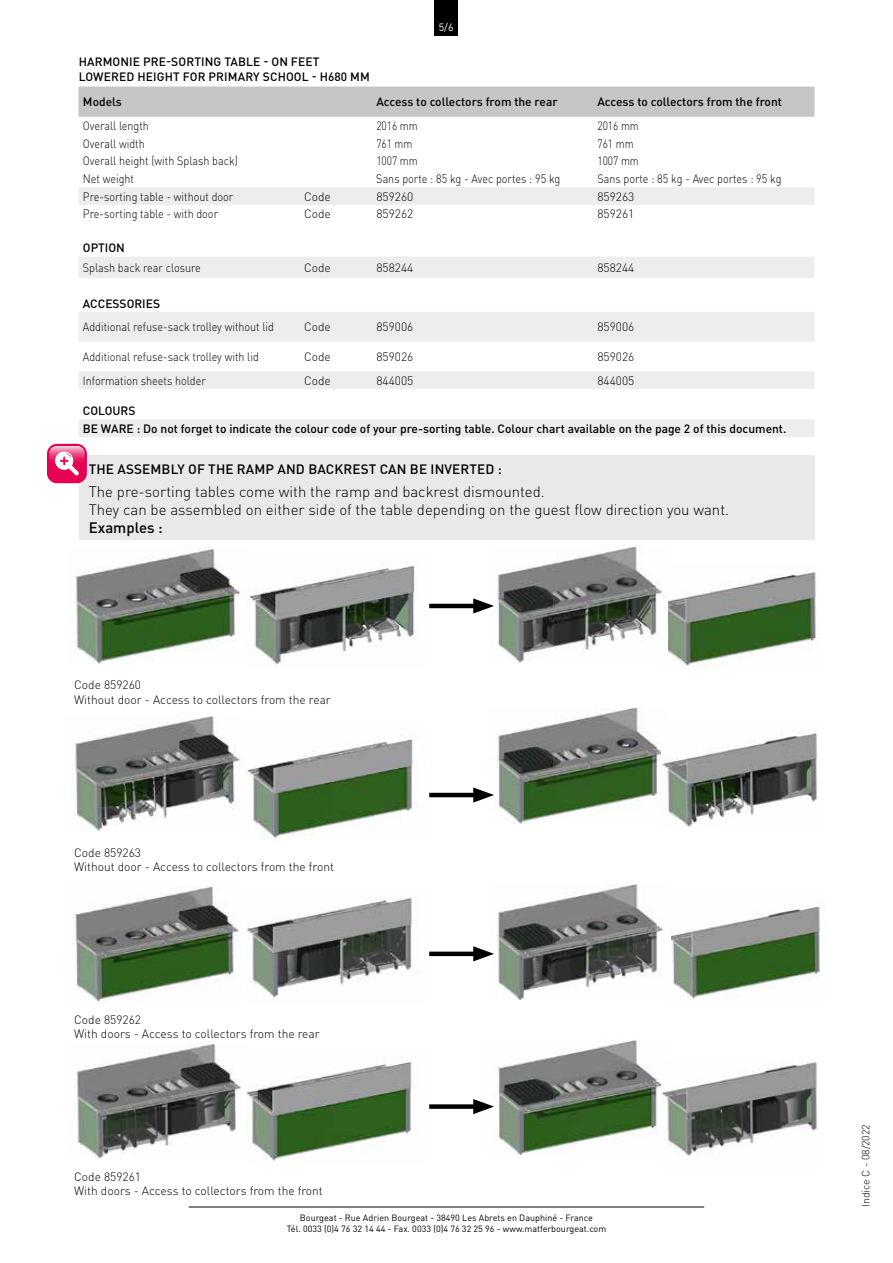
<style>
.page{position:relative;width:893px;height:1263px;background:#fff}
.page>*{position:absolute;margin:0;border:0;box-sizing:border-box;transform-origin:0 0}
.t1{font:300 15px/18px "DIN Pro";color:#000}
.t2{font:500 15px "DIN Pro";color:#000}
.t3{font:500 13.5px "DIN Pro";letter-spacing:.01em;color:#000}
.t4{font:300 12px/14.4px "DIN Pro";color:#000}
.t5{font:300 12px/17.7px "DIN Pro";color:#000;scale:.9 1}
.t6{font:500 12px/17.7px "DIN Pro";color:#000}
.t7{font:300 12px "DIN Pro";color:#000;scale:.85 1}
.t8{font:300 10.5px "DIN Pro";color:#000}
.t9{font:10.5px "DIN Pro";color:#fff}
.t10{font:9px/10.8px "DIN Pro";color:#000;text-align:center}
</style>
<div class="page">
<div style="left:435px;top:0;width:23px;height:36px;background:#000"></div>
<hr style="left:189px;top:1206px;width:515px;height:1px;background:#000">
<div style="left:79px;top:455px;width:735px;height:85px;background:#e9e9e9"></div>
<img style="left:668px;top:572px;width:149px;height:96px">
<img style="left:75px;top:549px;width:165px;height:114px">
<img style="left:245px;top:565px;width:173px;height:100px">
<img style="left:72px;top:716px;width:168px;height:114px">
<img style="left:247px;top:735px;width:171px;height:106px">
<img style="left:496px;top:708px;width:165px;height:115px">
<img style="left:661px;top:731px;width:156px;height:96px">
<hr style="left:429px;top:793px;width:52px;height:4px;background:#000">
<svg style="left:473px;top:787px;width:21px;height:16px"></svg>
<img style="left:74px;top:886px;width:166px;height:115px">
<img style="left:247px;top:897px;width:165px;height:101px">
<img style="left:671px;top:904px;width:149px;height:95px">
<img style="left:497px;top:883px;width:166px;height:116px">
<div style="left:429px;top:951px;width:52px;height:5px;background:#000"></div>
<svg style="left:473px;top:946px;width:21px;height:15px"></svg>
<img style="left:68px;top:1042px;width:173px;height:116px">
<img style="left:246px;top:1060px;width:166px;height:101px">
<img style="left:497px;top:1039px;width:164px;height:116px">
<img style="left:661px;top:1062px;width:158px;height:94px">
<div style="left:429px;top:1104px;width:52px;height:5px;background:#000"></div>
<svg style="left:473px;top:1099px;width:21px;height:15px"></svg>
<img style="left:497px;top:546px;width:171px;height:116px">
<hr style="left:429px;top:604px;width:52px;height:4px;background:#000">
<svg style="left:473px;top:598px;width:21px;height:15px"></svg>
<div style="left:47px;top:444px;width:40px;height:39px;background:#e50053;border-radius:10px"></div>
<svg style="left:49px;top:446px;width:36px;height:30px"></svg>
<svg style="left:79px;top:187px;width:735px;height:250px"></svg>
<div style="left:79px;top:87px;width:735px;height:30px;background:#c6c6c6"></div>
<p class="t6" style="left:79px;top:54px;width:293px;line-height:14.4px">HARMONIE PRE-SORTING TABLE - ON FEET<br>LOWERED HEIGHT FOR PRIMARY SCHOOL - H680 MM</p>
<p class="t9" style="left:439px;top:20px;width:16px">5/6</p>
<p class="t6" style="left:83px;top:93px;width:41px">Models</p>
<p class="t6" style="left:376px;top:93px;width:183px">Access to collectors from the rear</p>
<p class="t6" style="left:597px;top:93px;width:186px">Access to collectors from the front</p>
<p class="t5" style="left:83px;top:116px;width:174px">Overall length<br>Overall width<br>Overall height (with Splash back)<br>Net weight</p>
<p class="t7" style="left:376px;top:117px;width:50px">2016 mm</p>
<p class="t7" style="left:597px;top:117px;width:50px">2016 mm</p>
<p class="t7" style="left:376px;top:135px;width:44px">761 mm</p>
<p class="t7" style="left:597px;top:135px;width:44px">761 mm</p>
<p class="t7" style="left:376px;top:153px;width:50px">1007 mm</p>
<p class="t7" style="left:597px;top:153px;width:50px">1007 mm</p>
<p class="t5" style="left:376px;top:169px;width:206px">Sans porte : 85 kg - Avec portes : 95 kg</p>
<p class="t5" style="left:597px;top:169px;width:206px">Sans porte : 85 kg - Avec portes : 95 kg</p>
<p class="t4" style="left:376px;top:189px;width:39px">859260</p>
<p class="t4" style="left:597px;top:189px;width:39px">859263</p>
<p class="t4" style="left:376px;top:206px;width:39px">859262</p>
<p class="t4" style="left:597px;top:206px;width:39px">859261</p>
<p class="t5" style="left:83px;top:187px;width:169px">Pre-sorting table - without door</p>
<p class="t4" style="left:304px;top:189px;width:28px">Code</p>
<p class="t5" style="left:83px;top:205px;width:152px">Pre-sorting table - with door</p>
<p class="t4" style="left:304px;top:206px;width:28px">Code</p>
<p class="t6" style="left:83px;top:239px;width:43px">OPTION</p>
<p class="t5" style="left:83px;top:258px;width:132px">Splash back rear closure</p>
<p class="t4" style="left:304px;top:260px;width:28px">Code</p>
<p class="t6" style="left:83px;top:294px;width:79px">ACCESSORIES</p>
<p class="t5" style="left:83px;top:318px;width:214px">Additional refuse-sack trolley without lid</p>
<p class="t4" style="left:304px;top:319px;width:28px">Code</p>
<p class="t5" style="left:83px;top:347px;width:197px">Additional refuse-sack trolley with lid</p>
<p class="t4" style="left:304px;top:349px;width:28px">Code</p>
<p class="t5" style="left:83px;top:371px;width:138px">Information sheets holder</p>
<p class="t4" style="left:304px;top:373px;width:28px">Code</p>
<p class="t6" style="left:83px;top:401px;width:705px">COLOURS<br>BE WARE : Do not forget to indicate the colour code of your pre-sorting table. Colour chart available on the page 2 of this document.</p>
<p class="t4" style="left:376px;top:260px;width:39px">858244</p>
<p class="t4" style="left:597px;top:260px;width:39px">858244</p>
<p class="t4" style="left:376px;top:319px;width:39px">859006</p>
<p class="t4" style="left:597px;top:319px;width:39px">859006</p>
<p class="t4" style="left:376px;top:349px;width:39px">859026</p>
<p class="t4" style="left:597px;top:349px;width:39px">859026</p>
<p class="t4" style="left:376px;top:373px;width:39px">844005</p>
<p class="t4" style="left:597px;top:373px;width:39px">844005</p>
<p class="t3" style="left:89px;top:460px;width:415px">THE ASSEMBLY OF THE RAMP AND BACKREST CAN BE INVERTED :</p>
<p class="t1" style="left:89px;top:481px;width:642px">The pre-sorting tables come with the ramp and backrest dismounted.<br>They can be assembled on either side of the table depending on the guest flow direction you want.</p>
<p class="t2" style="left:89px;top:517px;width:75px">Examples :</p>
<p class="t4" style="left:74px;top:677px;width:258px">Code 859260<br>Without door - Access to collectors from the rear</p>
<p class="t4" style="left:74px;top:845px;width:261px">Code 859263<br>Without door - Access to collectors from the front</p>
<p class="t4" style="left:74px;top:1012px;width:247px">Code 859262<br>With doors - Access to collectors from the rear</p>
<p class="t4" style="left:74px;top:1169px;width:250px">Code 859261<br>With doors - Access to collectors from the front</p>
<p class="t10" style="left:287px;top:1212px;width:321px">Bourgeat - Rue Adrien Bourgeat - 38490 Les Abrets en Dauphiné - France<br>Tél. 0033 (0)4 76 32 14 44 - Fax. 0033 (0)4 76 32 25 96 - www.matferbourgeat.com</p>
<p class="t8" style="left:859px;top:1207px;width:84px;rotate:-90deg">Indice C - 08/2022</p>
</div>
